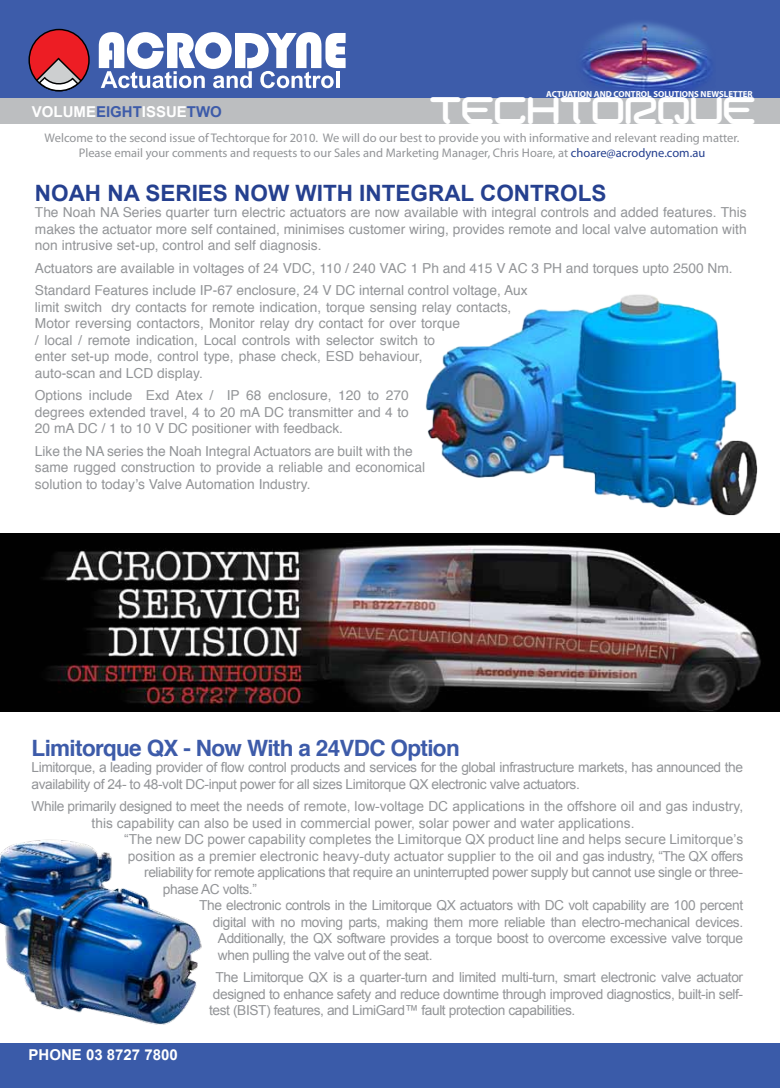
<style>
.page{position:relative;width:780px;height:1088px;background:#fff}
.page>*{position:absolute;margin:0;border:0;box-sizing:border-box;transform-origin:0 0}
.t1{font:40px "Buster";color:#fff}
.t2{font:700 22.5px "Arial";color:#25408f}
.t3{font:700 22.5px "Helvetica";letter-spacing:-.03em;color:#3d5ba9}
.t4{font:700 15px "Arial";color:#fff}
.t5{font:13.75px/16.5px "Helvetica";color:#939598}
.t6{font:13.75px/16.5px "Arial";letter-spacing:-.03em;color:#939598}
.t7{font:13.75px/16.5px "Arial";color:#939598}
.t8{font:12.5px/15px "Myriad Pro";color:#939598;text-align:center}
.t9{font:700 8.75px "Myriad Pro";color:#fff}
.s1{color:#25408f}
.s2{color:#3d5ba9}
</style>
<div class="page">
<div style="left:0;top:97px;width:780px;height:27px;background:#bcbec0"></div>
<div style="left:0;top:1043px;width:779px;height:45px;background:#3a5ba9"></div>
<div style="left:0;top:0;width:780px;height:97px;background:#3d5caa"></div>
<img style="left:576px;top:13px;width:139px;height:84px">
<svg style="left:28px;top:28px;width:62px;height:65px;background:#a3485f"></svg>
<svg style="left:99px;top:32px;width:246px;height:56px"></svg>
<img style="left:0;top:839px;width:202px;height:186px">
<img style="left:425px;top:294px;width:333px;height:222px">
<img style="left:0;top:534px;width:779px;height:177px">
<p class="t9" style="left:546px;top:89px;width:208px">ACTUATION AND CONTROL SOLUTIONS NEWSLETTER</p>
<p class="t8" style="left:45px;top:130px;width:696px">Welcome to the second issue of Techtorque for 2010. We will do our best to provide you with informative and relevant reading matter.<br>Please email your comments and requests to our Sales and Marketing Manager, Chris Hoare, at <span class="s1">choare@acrodyne.com.au</span></p>
<h1 class="t1" style="left:430px;top:91px;width:328px">TECHTORQUE</h1>
<p class="t4" style="left:32px;top:102px;width:192px">VOLUME<span class="s2">EIGHT</span>ISSUE<span class="s2">TWO</span></p>
<h2 class="t2" style="left:35px;top:178px;width:573px">NOAH NA SERIES NOW WITH INTEGRAL CONTROLS</h2>
<p class="t5" style="left:35px;top:204px;width:713px;text-align:justify">The Noah NA Series quarter turn electric actuators are now available with integral controls and added features. This makes the actuator more self contained, minimises customer wiring, provides remote and local valve automation with non intrusive set-up, control and self diagnosis.</p>
<p class="t5" style="left:35px;top:257px;width:699px;line-height:22.5px">Actuators are available in voltages of 24 VDC, 110 / 240 VAC 1 Ph and 415 V AC 3 PH and torques upto 2500 Nm.<br>Standard Features include IP-67 enclosure, 24 V DC internal control voltage, Aux</p>
<p class="t5" style="left:35px;top:299px;width:478px">limit switch dry contacts for remote indication, torque sensing relay contacts, Motor reversing contactors, Monitor relay dry contact for over torque<br>/ local / remote indication, Local controls with selector switch to<br>enter set-up mode, control type, phase check, ESD behaviour,<br>auto-scan and LCD display.</p>
<p class="t5" style="left:35px;top:387px;width:375px;text-align:justify">Options include Exd Atex / IP 68 enclosure, 120 to 270 degrees extended travel, 4 to 20 mA DC transmitter and 4 to 20 mA DC / 1 to 10 V DC positioner with feedback.</p>
<p class="t5" style="left:35px;top:443px;width:391px">Like the NA series the Noah Integral Actuators are built with the same rugged construction to provide a reliable and economical solution to today’s Valve Automation Industry.</p>
<h2 class="t3" style="left:32px;top:730px;width:429px">Limitorque QX - Now With a 24VDC Option</h2>
<p class="t6" style="left:32px;top:759px;width:713px">Limitorque, a leading provider of flow control products and services for the global infrastructure markets, has announced the availability of 24- to 48-volt DC-input power for all sizes Limitorque QX electronic valve actuators.</p>
<p class="t7" style="left:92px;top:798px;width:653px;text-indent:-60px">While primarily designed to meet the needs of remote, low-voltage DC applications in the offshore oil and gas industry, this capability can also be used in commercial power, solar power and water applications.</p>
<p class="t7" style="left:124px;top:831px;width:620px">“The new DC power capability completes the Limitorque QX product line and helps secure Limitorque’s</p>
<p class="t7" style="left:128px;top:848px;width:616px">position as a premier electronic heavy-duty actuator supplier to the oil and gas industry, “The QX offers</p>
<p class="t6" style="left:144px;top:864px;width:600px">reliability for remote applications that require an uninterrupted power supply but cannot use single or three-</p>
<p class="t6" style="left:163px;top:881px;width:95px">phase AC volts.”</p>
<p class="t6" style="left:199px;top:897px;width:545px">The electronic controls in the Limitorque QX actuators with DC volt capability are 100 percent</p>
<p class="t6" style="left:213px;top:914px;width:531px">digital with no moving parts, making them more reliable than electro-mechanical devices.</p>
<p class="t6" style="left:218px;top:930px;width:526px">Additionally, the QX software provides a torque boost to overcome excessive valve torque</p>
<p class="t6" style="left:218px;top:947px;width:216px">when pulling the valve out of the seat.</p>
<p class="t6" style="left:209px;top:969px;width:535px;text-align:justify;text-indent:6px">The Limitorque QX is a quarter-turn and limited multi-turn, smart electronic valve actuator designed to enhance safety and reduce downtime through improved diagnostics, built-in self&shy;test (BIST) features, and LimiGard™ fault protection capabilities.</p>
<p class="t4" style="left:29px;top:1045px;width:151px">PHONE 03 8727 7800</p>
</div>
